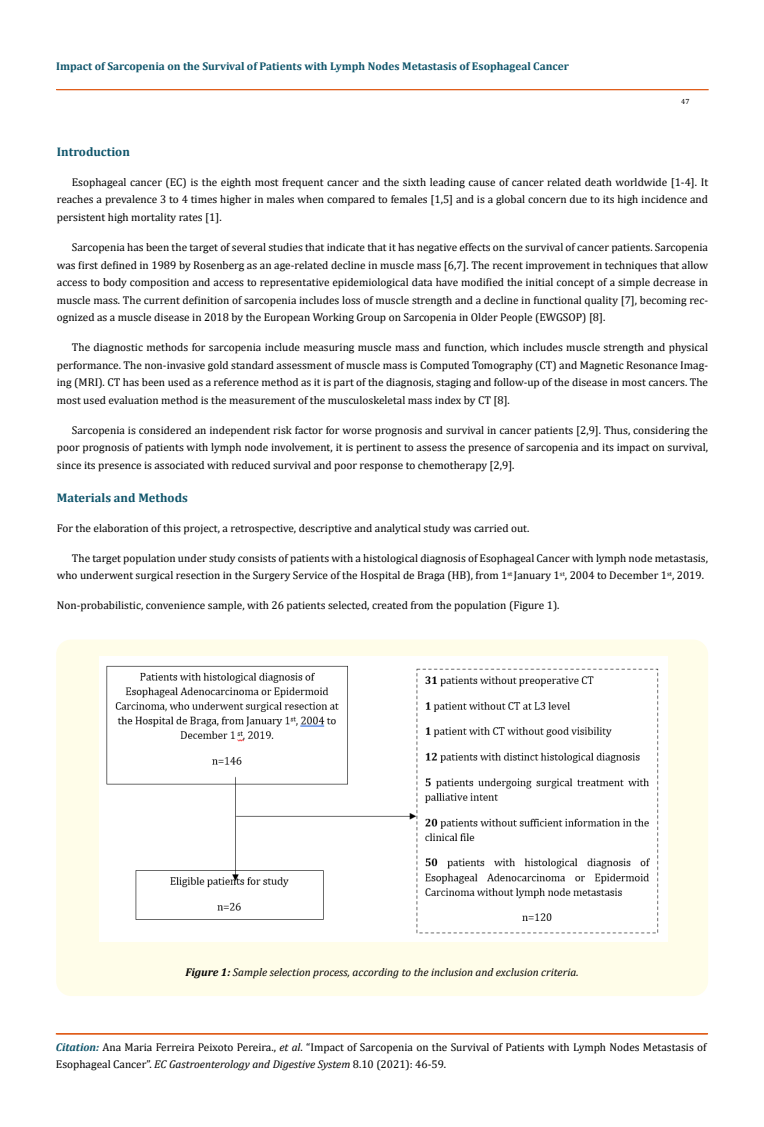
<style>
.page{position:relative;width:764px;height:1127px;background:#fff}
.page>*{position:absolute;margin:0;border:0;box-sizing:border-box;transform-origin:0 0}
.t1{font:700 12.5px "Cambria";color:#0e546a}
.t2{font:11.25px/17.5px "Cambria";color:#000;text-align:justify}
.t3{font:700 11.25px "Cambria";color:#0e546a}
.t4{font:italic 11.25px "Cambria";color:#000}
.t5{font:7.5px "Cambria";color:#000}
.s1{font-weight:700}
.s2{font-weight:700;font-style:italic;color:#0e546a}
.s3{font-style:italic}
</style>
<div class="page">
<div style="left:57px;top:89px;width:651px;height:1px;border:1px solid #e05d1a"></div>
<div style="left:56px;top:1033px;width:651px;height:1px;border:1px solid #e05d1a"></div>
<div style="left:56px;top:639px;width:652px;height:356px;background:#fffde9;border-radius:15px"></div>
<img style="left:99px;top:656px;width:568px;height:285px">
<p class="t3" style="left:56px;top:59px;width:514px">Impact of Sarcopenia on the Survival of Patients with Lymph Nodes Metastasis of Esophageal Cancer</p>
<p class="t5" style="left:681px;top:97px;width:10px">47</p>
<p class="t1" style="left:57px;top:143px;width:75px">Introduction</p>
<p class="t2" style="left:57px;top:173px;width:653px;text-indent:15px">Esophageal cancer (EC) is the eighth most frequent cancer and the sixth leading cause of cancer related death worldwide [1-4]. It reaches a prevalence 3 to 4 times higher in males when compared to females [1,5] and is a global concern due to its high incidence and persistent high mortality rates [1].</p>
<p class="t2" style="left:57px;top:238px;width:653px;text-indent:15px">Sarcopenia has been the target of several studies that indicate that it has negative effects on the survival of cancer patients. Sarcopenia was first defined in 1989 by Rosenberg as an age-related decline in muscle mass [6,7]. The recent improvement in techniques that allow access to body composition and access to representative epidemiological data have modified the initial concept of a simple decrease in muscle mass. The current definition of sarcopenia includes loss of muscle strength and a decline in functional quality [7], becoming rec&shy;ognized as a muscle disease in 2018 by the European Working Group on Sarcopenia in Older People (EWGSOP) [8].</p>
<p class="t2" style="left:57px;top:338px;width:653px;text-indent:15px">The diagnostic methods for sarcopenia include measuring muscle mass and function, which includes muscle strength and physical performance. The non-invasive gold standard assessment of muscle mass is Computed Tomography (CT) and Magnetic Resonance Imag&shy;ing (MRI). CT has been used as a reference method as it is part of the diagnosis, staging and follow-up of the disease in most cancers. The most used evaluation method is the measurement of the musculoskeletal mass index by CT [8].</p>
<p class="t2" style="left:57px;top:421px;width:653px;text-indent:15px">Sarcopenia is considered an independent risk factor for worse prognosis and survival in cancer patients [2,9]. Thus, considering the poor prognosis of patients with lymph node involvement, it is pertinent to assess the presence of sarcopenia and its impact on survival, since its presence is associated with reduced survival and poor response to chemotherapy [2,9].</p>
<p class="t1" style="left:57px;top:488px;width:133px">Materials and Methods</p>
<p class="t2" style="left:57px;top:519px;width:474px">For the elaboration of this project, a retrospective, descriptive and analytical study was carried out.</p>
<p class="t2" style="left:57px;top:549px;width:653px;text-indent:15px">The target population under study consists of patients with a histological diagnosis of Esophageal Cancer with lymph node metastasis, who underwent surgical resection in the Surgery Service of the Hospital de Braga (HB), from 1<sup>st</sup> January 1<sup>st</sup>, 2004 to December 1<sup>st</sup>, 2019.</p>
<p class="t2" style="left:57px;top:596px;width:504px">Non-probabilistic, convenience sample, with 26 patients selected, created from the population (Figure 1).</p>
<p class="t4" style="left:185px;top:963px;width:394px"><span class="s1">Figure 1:</span> Sample selection process, according to the inclusion and exclusion criteria.</p>
<p class="t2" style="left:56px;top:1037px;width:652px"><span class="s2">Citation:</span> Ana Maria Ferreira Peixoto Pereira., <span class="s3">et al</span>. “Impact of Sarcopenia on the Survival of Patients with Lymph Nodes Metastasis of<br>Esophageal Cancer”. <span class="s3">EC Gastroenterology and Digestive System</span> 8.10 (2021): 46-59.</p>
</div>
